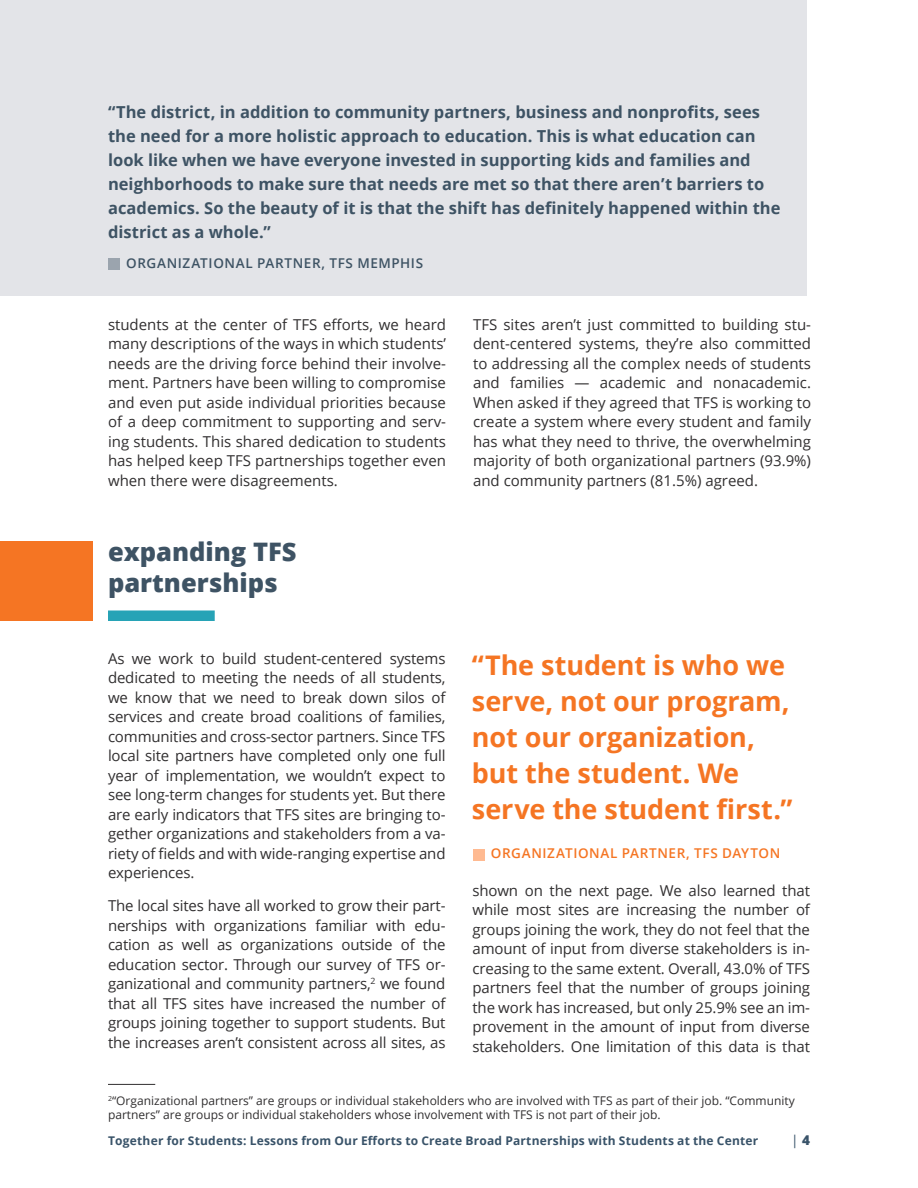
<style>
.page{position:relative;width:918px;height:1188px;background:#fff}
.page>*{position:absolute;margin:0;border:0;box-sizing:border-box;transform-origin:0 0}
.t1{font:700 27px/36px "Open Sans";letter-spacing:-.005em;color:#f57523}
.t2{font:800 25.5px/30.6px "Open Sans";color:#3e5364}
.t3{font:700 16.5px/24px "Open Sans";color:#3e5364}
.t4{font:15px/19.5px "Open Sans";letter-spacing:-.01em;color:#312f30;text-align:justify}
.t5{font:600 13.5px "Open Sans";letter-spacing:.04em;color:#3e5364}
.t6{font:600 13.5px "Open Sans";letter-spacing:.045em;color:#f57523}
.t7{font:13.5px "Open Sans";color:#395369}
.t8{font:12px/14.4px "Open Sans";color:#312f30}
.t9{font:700 12px "Open Sans";letter-spacing:.02em;color:#395369}
.s1{font-weight:800}
</style>
<div class="page">
<div style="left:0;top:0;width:807px;height:296px;background:#e3e4e8"></div>
<div style="left:108px;top:610px;width:107px;height:11px;background:#27a3b6"></div>
<div style="left:0;top:541px;width:93px;height:80px;background:#f57523"></div>
<hr style="left:108px;top:1084px;width:47px;height:1px;background:#312f30">
<div style="left:108px;top:258px;width:12px;height:12px;background:#9ba4ae"></div>
<div style="left:473px;top:849px;width:12px;height:11px;background:#ffba91"></div>
<p class="t3" style="left:108px;top:100px;width:674px">“The district, in addition to community partners, business and nonprofits, sees the need for a more holistic approach to education. This is what education can look like when we have everyone invested in supporting kids and families and neighborhoods to make sure that needs are met so that there aren’t barriers to academics. So the beauty of it is that the shift has definitely happened within the district as a whole.”</p>
<p class="t5" style="left:126px;top:253px;width:298px">ORGANIZATIONAL PARTNER, TFS MEMPHIS</p>
<p class="t4" style="left:108px;top:314px;width:340px">students at the center of TFS efforts, we heard many descriptions of the ways in which students’ needs are the driving force behind their involve&shy;ment. Partners have been willing to compromise and even put aside individual priorities because of a deep commitment to supporting and serv&shy;ing students. This shared dedication to students has helped keep TFS partnerships together even when there were disagreements.</p>
<p class="t4" style="left:473px;top:314px;width:340px">TFS sites aren’t just committed to building stu&shy;dent-centered systems, they’re also committed to addressing all the complex needs of students and families — academic and nonacademic.<br>When asked if they agreed that TFS is working to create a system where every student and family has what they need to thrive, the overwhelming majority of both organizational partners (93.9%) and community partners (81.5%) agreed.</p>
<p class="t2" style="left:108px;top:535px;width:190px">expanding TFS partnerships</p>
<p class="t4" style="left:108px;top:648px;width:339px">As we work to build student-centered systems dedicated to meeting the needs of all students, we know that we need to break down silos of services and create broad coalitions of families, communities and cross-sector partners. Since TFS local site partners have completed only one full year of implementation, we wouldn’t expect to see long-term changes for students yet. But there are early indicators that TFS sites are bringing to&shy;gether organizations and stakeholders from a va&shy;riety of fields and with wide-ranging expertise and experiences.</p>
<p class="t4" style="left:108px;top:896px;width:339px">The local sites have all worked to grow their part&shy;nerships with organizations familiar with edu&shy;cation as well as organizations outside of the education sector. Through our survey of TFS or&shy;ganizational and community partners,<sup>2</sup> we found that all TFS sites have increased the number of groups joining together to support students. But the increases aren’t consistent across all sites, as</p>
<p class="t1" style="left:472px;top:647px;width:322px">“The student is who we serve, not our program, not our organization, but the student. We serve the student first.”</p>
<p class="t6" style="left:491px;top:844px;width:291px">ORGANIZATIONAL PARTNER, TFS DAYTON</p>
<p class="t4" style="left:472px;top:880px;width:339px">shown on the next page. We also learned that while most sites are increasing the number of groups joining the work, they do not feel that the amount of input from diverse stakeholders is in&shy;creasing to the same extent. Overall, 43.0% of TFS partners feel that the number of groups joining the work has increased, but only 25.9% see an im&shy;provement in the amount of input from diverse stakeholders. One limitation of this data is that</p>
<p class="t8" style="left:108px;top:1093px;width:688px"><sup>2</sup>“Organizational partners” are groups or individual stakeholders who are involved with TFS as part of their job. “Community partners” are groups or individual stakeholders whose involvement with TFS is not part of their job.</p>
<p class="t9" style="left:108px;top:1132px;width:652px">Together for Students: Lessons from Our Efforts to Create Broad Partnerships with Students at the Center</p>
<p class="t7" style="left:791px;top:1130px;width:20px">| <span class="s1">4</span></p>
</div>
